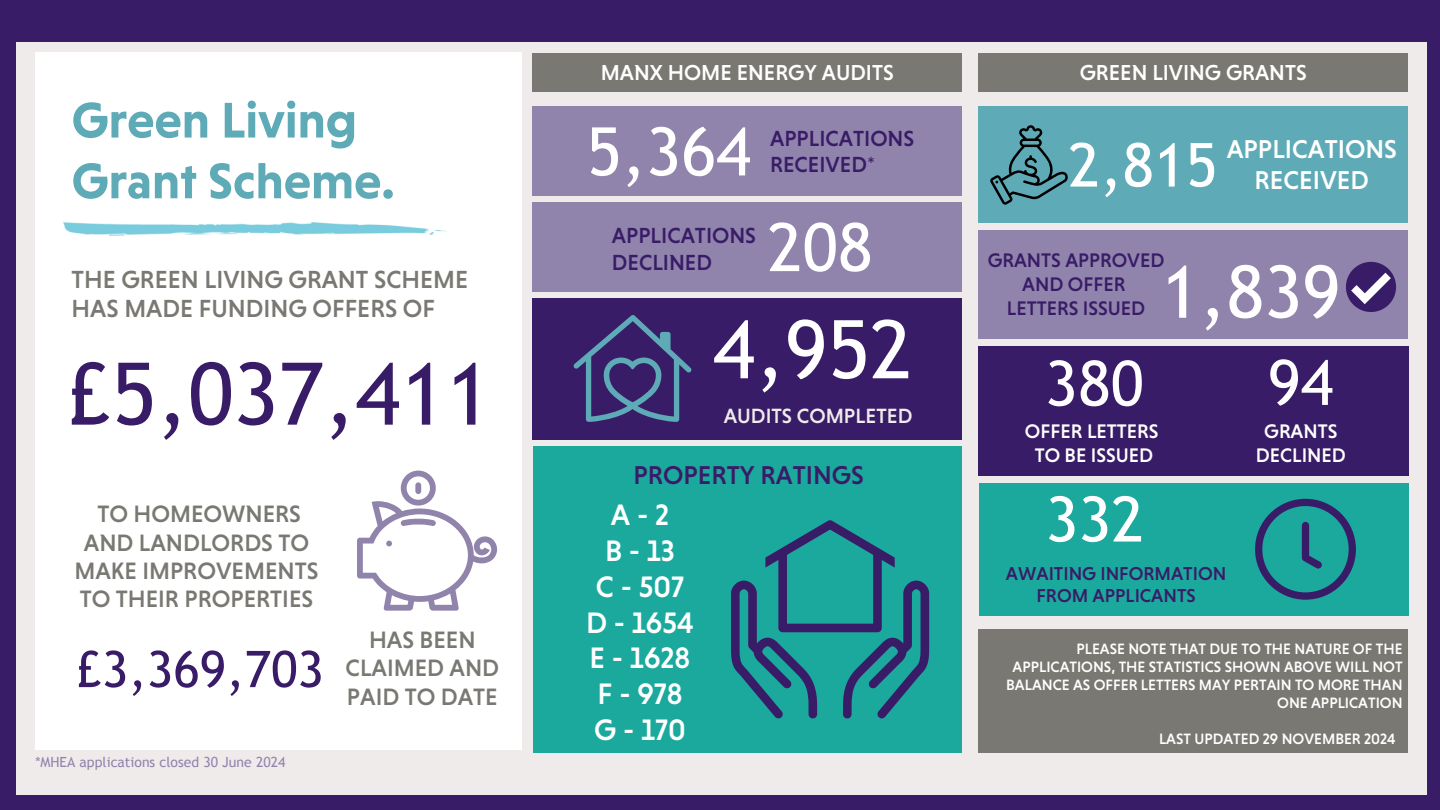
<style>
.page{position:relative;width:1440px;height:810px;background:#391c67}
.page>*{position:absolute;margin:0;border:0;box-sizing:border-box;transform-origin:0 0}
.t1{font:86.2px "Trebuchet MS";color:#391c67}
.t2{font:80.8px "Trebuchet MS";color:#fff}
.t3{font:72.7px "Trebuchet MS";color:#fff}
.t4{font:66.9px "Trebuchet MS";color:#fff}
.t5{font:62.7px "Trebuchet MS";color:#fff}
.t6{font:60.5px "Trebuchet MS";color:#fff}
.t7{font:700 51px/60.8px "Niveau Grotesk";color:#5eabb7}
.t8{font:50.4px "Trebuchet MS";color:#391c67}
.t9{font:500 30.1px/35.9px "Niveau Grotesk";color:#fff;text-align:center}
.t10{font:500 26.2px/30.8px "Niveau Grotesk";color:#fff;text-align:center}
.t11{font:500 26.2px "Niveau Grotesk";color:#391c67}
.t12{font:500 25.2px/29.9px "Niveau Grotesk";color:#7a7872}
.t13{font:500 24.1px/28.3px "Niveau Grotesk";color:#7a7872;text-align:center}
.t14{font:500 22.2px/26.2px "Niveau Grotesk";color:#391c67}
.t15{font:500 22px "Niveau Grotesk";color:#fff}
.t16{font:500 21px "Niveau Grotesk";color:#efebeb}
.t17{font:500 20px "Niveau Grotesk";color:#fff}
.t18{font:500 20px/24px "Niveau Grotesk";color:#391c67;text-align:center}
.t19{font:500 19px/22.5px "Niveau Grotesk";color:#391c67;text-align:center}
.t20{font:500 15.2px/18px "Niveau Grotesk";color:#fff;text-align:right}
.t21{font:14px "Trebuchet MS";color:#9184ac}
</style>
<div class="page">
<div style="left:16px;top:43px;width:1411px;height:752px;background:#efebeb"></div>
<div style="left:979px;top:483px;width:430px;height:132px;background:#1ba99e"></div>
<div style="left:978px;top:231px;width:430px;height:108px;background:#9184ac"></div>
<div style="left:533px;top:106px;width:429px;height:90px;background:#9184ac"></div>
<div style="left:35px;top:52px;width:487px;height:698px;background:#fff"></div>
<div style="left:533px;top:299px;width:429px;height:141px;background:#391c67"></div>
<div style="left:533px;top:446px;width:429px;height:307px;background:#1ba99e"></div>
<div style="left:978px;top:106px;width:430px;height:117px;background:#5eabb7"></div>
<div style="left:978px;top:629px;width:430px;height:124px;background:#7a7872"></div>
<div style="left:533px;top:53px;width:429px;height:38px;background:#7a7872"></div>
<div style="left:978px;top:53px;width:430px;height:38px;background:#7a7872"></div>
<svg style="left:357px;top:471px;width:140px;height:140px"></svg>
<div style="left:415px;top:482px;width:6px;height:12px;background:#9184ac;border-radius:3px"></div>
<svg style="left:573px;top:315px;width:119px;height:107px"></svg>
<svg style="left:990px;top:125px;width:78px;height:80px"></svg>
<svg style="left:731px;top:520px;width:198px;height:199px"></svg>
<div style="left:533px;top:203px;width:429px;height:89px;background:#9184ac"></div>
<svg style="left:1346px;top:262px;width:50px;height:50px"></svg>
<div style="left:978px;top:347px;width:431px;height:129px;background:#391c67"></div>
<img style="left:63px;top:222px;width:384px;height:14px">
<svg style="left:1255px;top:499px;width:101px;height:101px"></svg>
<p class="t7" style="left:72px;top:89px;width:325px">Green Living<br>Grant Scheme.</p>
<p class="t12" style="left:72px;top:264px;width:398px">THE GREEN LIVING GRANT SCHEME<br>HAS MADE FUNDING OFFERS OF</p>
<h1 class="t1" style="left:66px;top:344px;width:427px">£5,037,411</h1>
<p class="t13" style="left:74px;top:500px;width:246px">TO HOMEOWNERS<br>AND LANDLORDS TO<br>MAKE IMPROVEMENTS<br>TO THEIR PROPERTIES</p>
<h6 class="t8" style="left:76px;top:640px;width:250px">£3,369,703</h6>
<p class="t21" style="left:35px;top:754px;width:252px">*MHEA applications closed 30 June 2024</p>
<p class="t13" style="left:346px;top:625px;width:155px">HAS BEEN<br>CLAIMED AND<br>PAID TO DATE</p>
<p class="t15" style="left:601px;top:59px;width:294px">MANX HOME ENERGY AUDITS</p>
<h2 class="t15" style="left:1080px;top:59px;width:228px">GREEN LIVING GRANTS</h2>
<p class="t4" style="left:587px;top:113px;width:166px">5,364</p>
<p class="t14" style="left:770px;top:125px;width:146px">APPLICATIONS<br>RECEIVED*</p>
<p class="t14" style="left:612px;top:223px;width:146px">APPLICATIONS<br>DECLINED</p>
<p class="t4" style="left:768px;top:208px;width:107px">208</p>
<h4 class="t2" style="left:713px;top:302px;width:201px">4,952</h4>
<p class="t16" style="left:724px;top:403px;width:190px">AUDITS COMPLETED</p>
<h5 class="t11" style="left:633px;top:460px;width:232px">PROPERTY RATINGS</h5>
<p class="t9" style="left:586px;top:497px;width:109px">A-2<br>B-13<br>C - 507<br>D - 1654<br>E - 1628<br>F - 978<br>G - 170</p>
<h2 class="t6" style="left:1068px;top:130px;width:151px">2,815</h2>
<p class="t10" style="left:1227px;top:134px;width:172px">APPLICATIONS<br>RECEIVED</p>
<p class="t18" style="left:988px;top:248px;width:178px">GRANTS APPROVED<br>AND OFFER</p>
<p class="t18" style="left:1007px;top:296px;width:140px">LETTERS ISSUED</p>
<p class="t3" style="left:1161px;top:250px;width:181px">1,839</p>
<h1 class="t5" style="left:1045px;top:347px;width:100px">380</h1>
<h2 class="t17" style="left:1025px;top:420px;width:135px">OFFER LETTERS</h2>
<p class="t17" style="left:1035px;top:444px;width:120px">TO BE ISSUED</p>
<p class="t5" style="left:1046px;top:483px;width:100px">332</p>
<h3 class="t19" style="left:1006px;top:562px;width:222px">AWAITING INFORMATION<br>FROM APPLICANTS</h3>
<p class="t5" style="left:1268px;top:346px;width:67px">94</p>
<p class="t17" style="left:1264px;top:420px;width:75px">GRANTS</p>
<p class="t17" style="left:1256px;top:444px;width:92px">DECLINED</p>
<h3 class="t20" style="left:1006px;top:639px;width:398px">PLEASE NOTE THAT DUE TO THE NATURE OF THE APPLICATIONS, THE STATISTICS SHOWN ABOVE WILL NOT BALANCE AS OFFER LETTERS MAY PERTAIN TO MORE THAN ONE APPLICATION</h3>
<p class="t20" style="left:1159px;top:729px;width:238px">LAST UPDATED 29 NOVEMBER 2024</p>
</div>
